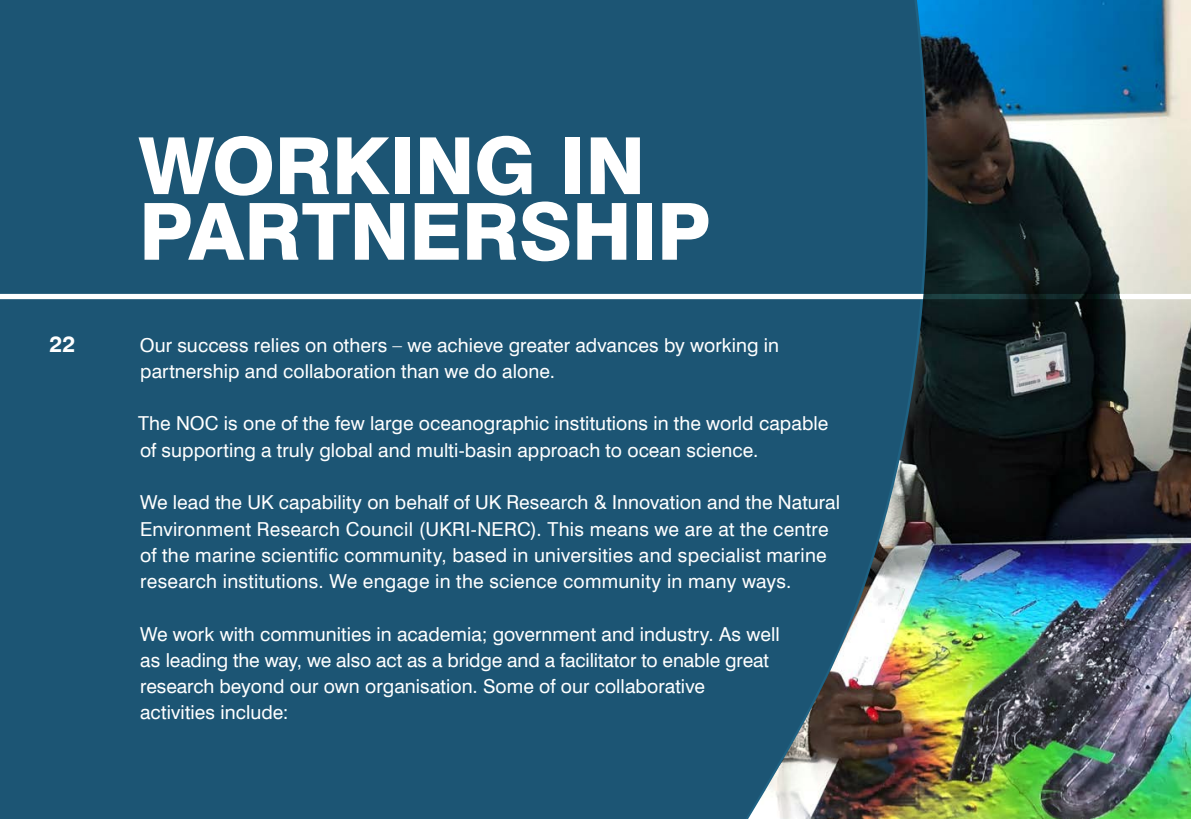
<style>
.page{position:relative;width:1191px;height:819px;background:#fff}
.page>*{position:absolute;margin:0;border:0;box-sizing:border-box;transform-origin:0 0}
.HEADING{font:800 78.75px/65.6px "Swiss 721 BT";letter-spacing:-.01em;color:#fff}
.t1{font:700 22.75px "Swiss 721 BT";color:#fff}
.BODY{font:19.25px/26.2px "Swiss 721 BT";letter-spacing:.005em;color:#fff}
</style>
<div class="page">
<div style="left:0;top:0;width:739px;height:819px;background:#1c5574"></div>
<div style="left:0;top:294px;width:1191px;height:5px;background:#fff"></div>
<img style="left:739px;top:0;width:452px;height:819px">
<svg style="left:739px;top:294px;width:452px;height:5px"></svg>
<p class="t1" style="left:50px;top:330px;width:27px">22</p>
<p class="HEADING" style="left:139px;top:133px;width:573px">WORKING IN<br>PARTNERSHIP</p>
<p class="BODY" style="left:140px;top:331px;width:641px">Our success relies on others – we achieve greater advances by working in partnership and collaboration than we do alone.</p>
<p class="BODY" style="left:138px;top:410px;width:692px">The NOC is one of the few large oceanographic institutions in the world capable of supporting a truly global and multi-basin approach to ocean science.</p>
<p class="BODY" style="left:140px;top:489px;width:701px">We lead the UK capability on behalf of UK Research &amp; Innovation and the Natural Environment Research Council (UKRI-NERC). This means we are at the centre of the marine scientific community, based in universities and specialist marine research institutions. We engage in the science community in many ways.</p>
<p class="BODY" style="left:140px;top:620px;width:641px">We work with communities in academia; government and industry. As well as leading the way, we also act as a bridge and a facilitator to enable great research beyond our own organisation. Some of our collaborative activities include:</p>
</div>
